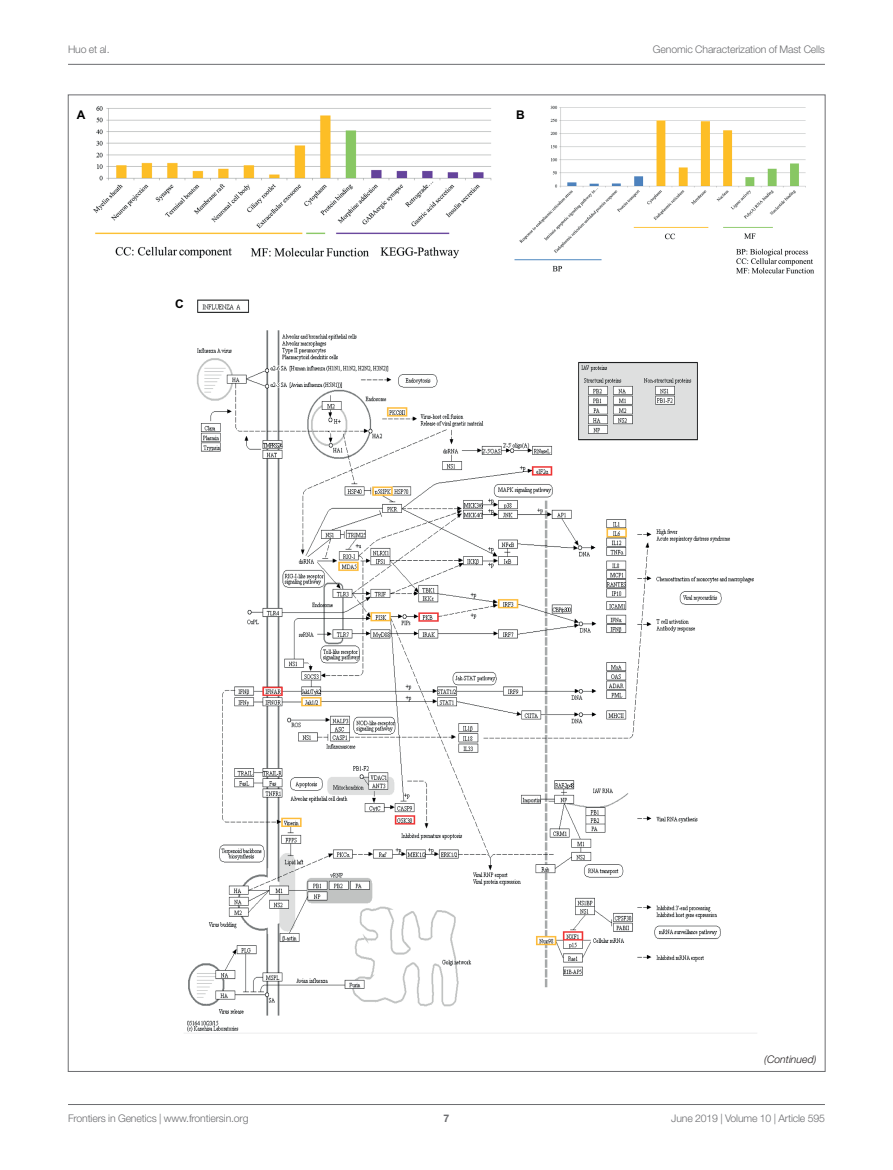
<style>
.page{position:relative;width:893px;height:1170px;background:#fff}
.page>*{position:absolute;margin:0;border:0;box-sizing:border-box;transform-origin:0 0}
.t1{font:700 12px "Arial";color:#000001}
.t2{font:300 10.5px "Helvetica Neue LT Std";letter-spacing:-.015em;color:#6c6d70}
.FIG_LEG{font:italic 300 10.5px "Helvetica Neue LT Std";color:#231f20}
.t3{font:700 10.5px "Helvetica Neue LT Std";color:#6c6d70}
</style>
<div class="page">
<hr style="left:68px;top:64px;width:757px;height:1px;background:#6c6d70">
<hr style="left:68px;top:1104px;width:757px;height:1px;background:#6c6d70">
<img style="left:93px;top:105px;width:721px;height:929px">
<p class="t2" style="left:68px;top:42px;width:43px">Huo et al.</p>
<p class="t2" style="left:653px;top:42px;width:173px">Genomic Characterization of Mast Cells</p>
<p class="t1" style="left:77px;top:106px;width:10px">A</p>
<p class="t1" style="left:516px;top:106px;width:10px">B</p>
<p class="t1" style="left:175px;top:296px;width:10px">C</p>
<p class="FIG_LEG" style="left:764px;top:1053px;width:54px">(Continued)</p>
<p class="t2" style="left:68px;top:1111px;width:182px">Frontiers in Genetics | www.frontiersin.org</p>
<p class="t3" style="left:444px;top:1111px;width:7px">7</p>
<p class="t2" style="left:671px;top:1111px;width:155px">June 2019 | Volume 10 | Article 595</p>
</div>
